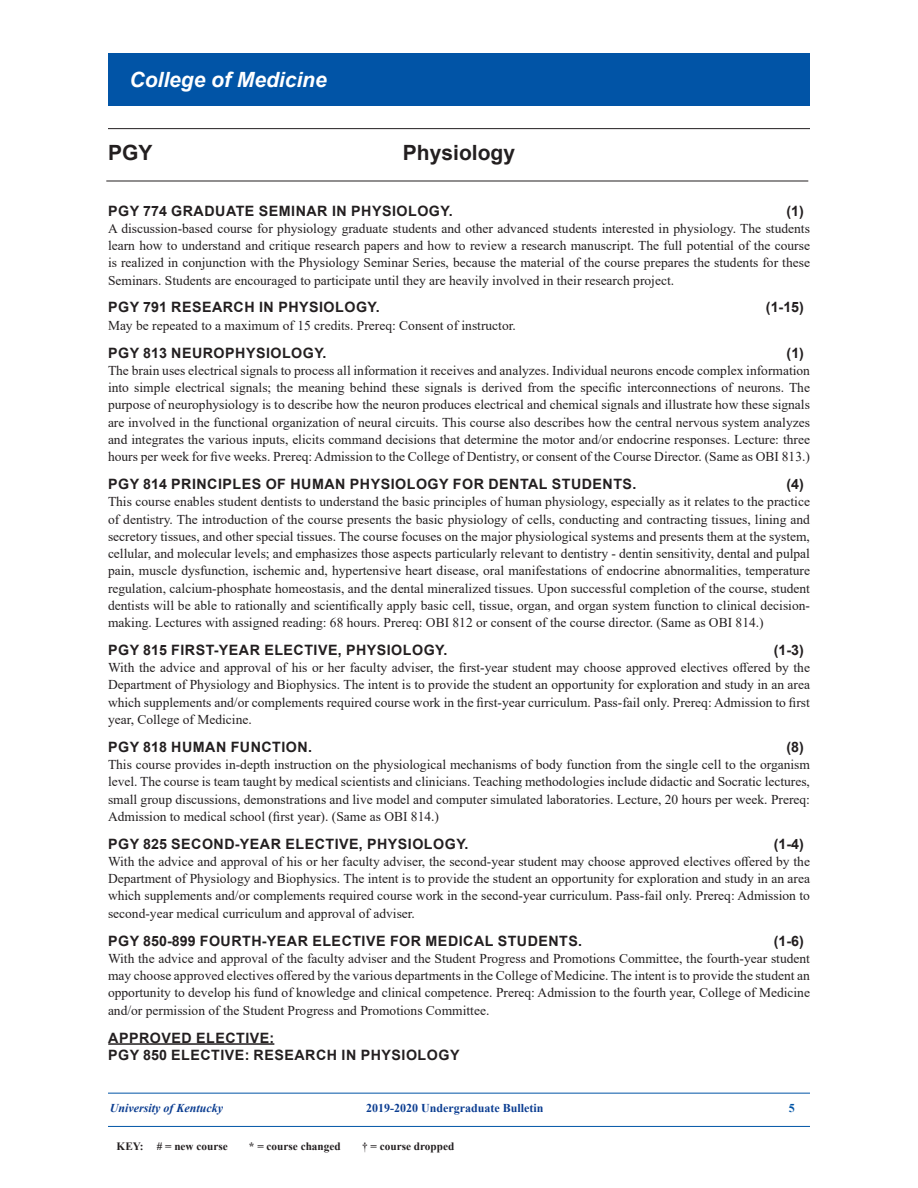
<style>
.page{position:relative;width:918px;height:1188px;background:#fff}
.page>*{position:absolute;margin:0;border:0;box-sizing:border-box;transform-origin:0 0}
.t1{font:italic 700 21px "Arial";color:#fff}
.t2{font:700 21px "Arial";color:#231f20}
.t3{font:700 14.25px "Arial";letter-spacing:.035em;color:#231f20}
.Body_text{font:13.5px/17.2px "Times New Roman";color:#231f20;text-align:justify}
.t4{font:700 12px "Times New Roman";color:#0b3d91}
.t5{font:italic 700 12px "Times New Roman";color:#0b3d91}
.t6{font:700 12px "Times New Roman";color:#0154a6}
.t7{font:700 11.25px "Times New Roman";color:#231f20}
</style>
<div class="page">
<div style="left:108px;top:53px;width:702px;height:53px;background:#0154a6"></div>
<hr style="left:108px;top:128px;width:702px;height:1px;background:#231f20">
<hr style="left:106px;top:181px;width:702px;height:1px;background:#231f20">
<hr style="left:108px;top:1093px;width:702px;height:1px;background:#0154a6">
<hr style="left:108px;top:1126px;width:702px;height:1px;background:#0154a6">
<hr style="left:108px;top:1043px;width:166px;height:2px;background:#231f20">
<h1 class="t1" style="left:130px;top:65px;width:199px">College of Medicine</h1>
<h1 class="t2" style="left:108px;top:138px;width:46px">PGY</h1>
<h1 class="t2" style="left:403px;top:138px;width:114px">Physiology</h1>
<p class="t3" style="left:108px;top:201px;width:346px">PGY 774 GRADUATE SEMINAR IN PHYSIOLOGY.</p>
<p class="t3" style="left:787px;top:201px;width:19px">(1)</p>
<p class="Body_text" style="left:108px;top:219px;width:704px">A discussion-based course for physiology graduate students and other advanced students interested in physiology. The students learn how to understand and critique research papers and how to review a research manuscript. The full potential of the course is realized in conjunction with the Physiology Seminar Series, because the material of the course prepares the students for these Seminars. Students are encouraged to participate until they are heavily involved in their research project.</p>
<p class="t3" style="left:108px;top:297px;width:273px">PGY 791 RESEARCH IN PHYSIOLOGY.</p>
<p class="t3" style="left:766px;top:297px;width:40px">(1-15)</p>
<p class="Body_text" style="left:108px;top:316px;width:409px">May be repeated to a maximum of 15 credits. Prereq: Consent of instructor.</p>
<p class="t3" style="left:108px;top:343px;width:220px">PGY 813 NEUROPHYSIOLOGY.</p>
<p class="t3" style="left:787px;top:343px;width:19px">(1)</p>
<p class="Body_text" style="left:108px;top:361px;width:704px">The brain uses electrical signals to process all information it receives and analyzes. Individual neurons encode complex information into simple electrical signals; the meaning behind these signals is derived from the specific interconnections of neurons. The purpose of neurophysiology is to describe how the neuron produces electrical and chemical signals and illustrate how these signals are involved in the functional organization of neural circuits. This course also describes how the central nervous system analyzes and integrates the various inputs, elicits command decisions that determine the motor and/or endocrine responses. Lecture: three hours per week for five weeks. Prereq: Admission to the College of Dentistry, or consent of the Course Director. (Same as OBI 813.)</p>
<p class="t3" style="left:108px;top:474px;width:530px">PGY 814 PRINCIPLES OF HUMAN PHYSIOLOGY FOR DENTAL STUDENTS.</p>
<p class="t3" style="left:787px;top:474px;width:19px">(4)</p>
<p class="Body_text" style="left:108px;top:493px;width:704px">This course enables student dentists to understand the basic principles of human physiology, especially as it relates to the practice of dentistry. The introduction of the course presents the basic physiology of cells, conducting and contracting tissues, lining and secretory tissues, and other special tissues. The course focuses on the major physiological systems and presents them at the system, cellular, and molecular levels; and emphasizes those aspects particularly relevant to dentistry - dentin sensitivity, dental and pulpal pain, muscle dysfunction, ischemic and, hypertensive heart disease, oral manifestations of endocrine abnormalities, temperature regulation, calcium-phosphate homeostasis, and the dental mineralized tissues. Upon successful completion of the course, student dentists will be able to rationally and scientifically apply basic cell, tissue, organ, and organ system function to clinical decision&shy;making. Lectures with assigned reading: 68 hours. Prereq: OBI 812 or consent of the course director. (Same as OBI 814.)</p>
<p class="t3" style="left:108px;top:640px;width:341px">PGY 815 FIRST-YEAR ELECTIVE, PHYSIOLOGY.</p>
<p class="t3" style="left:774px;top:640px;width:32px">(1-3)</p>
<p class="Body_text" style="left:108px;top:659px;width:704px">With the advice and approval of his or her faculty adviser, the first-year student may choose approved electives offered by the Department of Physiology and Biophysics. The intent is to provide the student an opportunity for exploration and study in an area which supplements and/or complements required course work in the first-year curriculum. Pass-fail only. Prereq: Admission to first year, College of Medicine.</p>
<p class="t3" style="left:108px;top:737px;width:205px">PGY 818 HUMAN FUNCTION.</p>
<p class="t3" style="left:787px;top:737px;width:19px">(8)</p>
<p class="Body_text" style="left:108px;top:756px;width:704px">This course provides in-depth instruction on the physiological mechanisms of body function from the single cell to the organism level. The course is team taught by medical scientists and clinicians. Teaching methodologies include didactic and Socratic lectures, small group discussions, demonstrations and live model and computer simulated laboratories. Lecture, 20 hours per week. Prereq:<br>Admission to medical school (first year). (Same as OBI 814.)</p>
<p class="t3" style="left:108px;top:834px;width:362px">PGY 825 SECOND-YEAR ELECTIVE, PHYSIOLOGY.</p>
<p class="t3" style="left:774px;top:834px;width:32px">(1-4)</p>
<p class="Body_text" style="left:108px;top:852px;width:704px">With the advice and approval of his or her faculty adviser, the second-year student may choose approved electives offered by the Department of Physiology and Biophysics. The intent is to provide the student an opportunity for exploration and study in an area which supplements and/or complements required course work in the second-year curriculum. Pass-fail only. Prereq: Admission to second-year medical curriculum and approval of adviser.</p>
<p class="t3" style="left:108px;top:931px;width:475px">PGY 850-899 FOURTH-YEAR ELECTIVE FOR MEDICAL STUDENTS.</p>
<p class="t3" style="left:774px;top:931px;width:32px">(1-6)</p>
<p class="Body_text" style="left:108px;top:949px;width:704px">With the advice and approval of the faculty adviser and the Student Progress and Promotions Committee, the fourth-year student may choose approved electives offered by the various departments in the College of Medicine. The intent is to provide the student an opportunity to develop his fund of knowledge and clinical competence. Prereq: Admission to the fourth year, College of Medicine and/or permission of the Student Progress and Promotions Committee.</p>
<p class="t3" style="left:108px;top:1027px;width:168px">APPROVED ELECTIVE:</p>
<p class="t3" style="left:108px;top:1045px;width:353px">PGY 850 ELECTIVE: RESEARCH IN PHYSIOLOGY</p>
<p class="t5" style="left:110px;top:1100px;width:115px">University of Kentucky</p>
<p class="t4" style="left:366px;top:1099px;width:179px">2019-2020 Undergraduate Bulletin</p>
<p class="t6" style="left:789px;top:1099px;width:7px">5</p>
<p class="t7" style="left:117px;top:1138px;width:113px">KEY: # = new course</p>
<p class="t7" style="left:249px;top:1138px;width:93px">* = course changed</p>
<p class="t7" style="left:362px;top:1138px;width:94px">† = course dropped</p>
</div>
